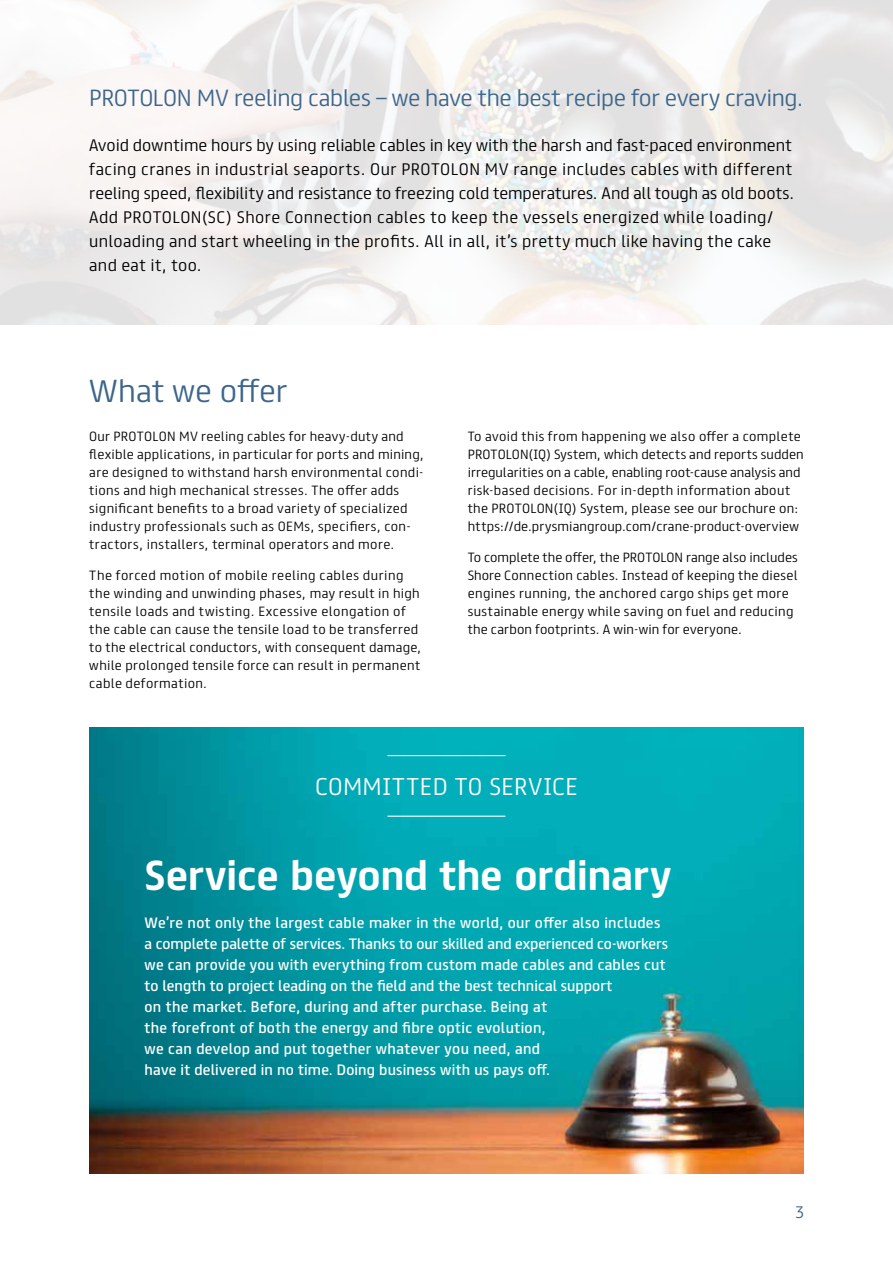
<style>
.page{position:relative;width:893px;height:1263px;background:#fff}
.page>*{position:absolute;margin:0;border:0;box-sizing:border-box;transform-origin:0 0}
.t1{font:700 37.5px "FS Truman";letter-spacing:-.005em;color:#fff}
.t2{font:300 28.5px "FS Truman";letter-spacing:.01em;color:#3d668b}
.t3{font:300 21.75px "FS Truman";letter-spacing:.02em;color:#fff}
.t4{font:300 21px "FS Truman";letter-spacing:-.02em;color:#3d668b}
.t5{font:300 15px/24px "FS Truman";letter-spacing:.02em;color:#000}
.t6{font:300 15px "FS Truman";color:#3d668b}
.t7{font:13.5px/21px "FS Truman";letter-spacing:.02em;color:#fff}
.t8{font:300 12px/18px "FS Truman";letter-spacing:.03em;color:#000}
</style>
<div class="page">
<img style="left:0;top:0;width:893px;height:324px">
<img style="left:89px;top:727px;width:715px;height:447px">
<hr style="left:387px;top:755px;width:118px;height:1px;background:#fff">
<hr style="left:387px;top:816px;width:118px;height:1px;background:#fff">
<h3 class="t4" style="left:89px;top:79px;width:716px">PROTOLON MV reeling cables – we have the best recipe for every craving.</h3>
<p class="t5" style="left:89px;top:132px;width:706px">Avoid downtime hours by using reliable cables in key with the harsh and fast-paced environment facing cranes in industrial seaports. Our PROTOLON MV range includes cables with different reeling speed, flexibility and resistance to freezing cold temperatures. And all tough as old boots.<br>Add PROTOLON(SC) Shore Connection cables to keep the vessels energized while loading/ unloading and start wheeling in the profits. All in all, it’s pretty much like having the cake and eat it, too.</p>
<h2 class="t2" style="left:89px;top:366px;width:200px">What we offer</h2>
<p class="t8" style="left:89px;top:426px;width:336px">Our PROTOLON MV reeling cables for heavy-duty and flexible applications, in particular for ports and mining, are designed to withstand harsh environmental condi&shy;tions and high mechanical stresses. The offer adds significant benefits to a broad variety of specialized industry professionals such as OEMs, specifiers, con&shy;tractors, installers, terminal operators and more.</p>
<p class="t8" style="left:89px;top:565px;width:334px">The forced motion of mobile reeling cables during the winding and unwinding phases, may result in high tensile loads and twisting. Excessive elongation of the cable can cause the tensile load to be transferred to the electrical conductors, with consequent damage, while prolonged tensile force can result in permanent cable deformation.</p>
<p class="t8" style="left:468px;top:426px;width:337px">To avoid this from happening we also offer a complete PROTOLON(IQ) System, which detects and reports sudden irregularities on a cable, enabling root-cause analysis and risk-based decisions. For in-depth information about the PROTOLON(IQ) System, please see our brochure on: https://de.prysmiangroup.com/crane-product-overview</p>
<p class="t8" style="left:468px;top:547px;width:332px">To complete the offer, the PROTOLON range also includes Shore Connection cables. Instead of keeping the diesel engines running, the anchored cargo ships get more sustainable energy while saving on fuel and reducing the carbon footprints. A win-win for everyone.</p>
<h3 class="t3" style="left:315px;top:768px;width:264px">COMMITTED TO SERVICE</h3>
<h1 class="t1" style="left:145px;top:842px;width:528px">Service beyond the ordinary</h1>
<p class="t7" style="left:145px;top:911px;width:525px">We’re not only the largest cable maker in the world, our offer also includes a complete palette of services. Thanks to our skilled and experienced co-workers we can provide you with everything from custom made cables and cables cut to length to project leading on the field and the best technical support<br>on the market. Before, during and after purchase. Being at<br>the forefront of both the energy and fibre optic evolution,<br>we can develop and put together whatever you need, and<br>have it delivered in no time. Doing business with us pays off.</p>
<p class="t6" style="left:795px;top:1199px;width:10px">3</p>
</div>
